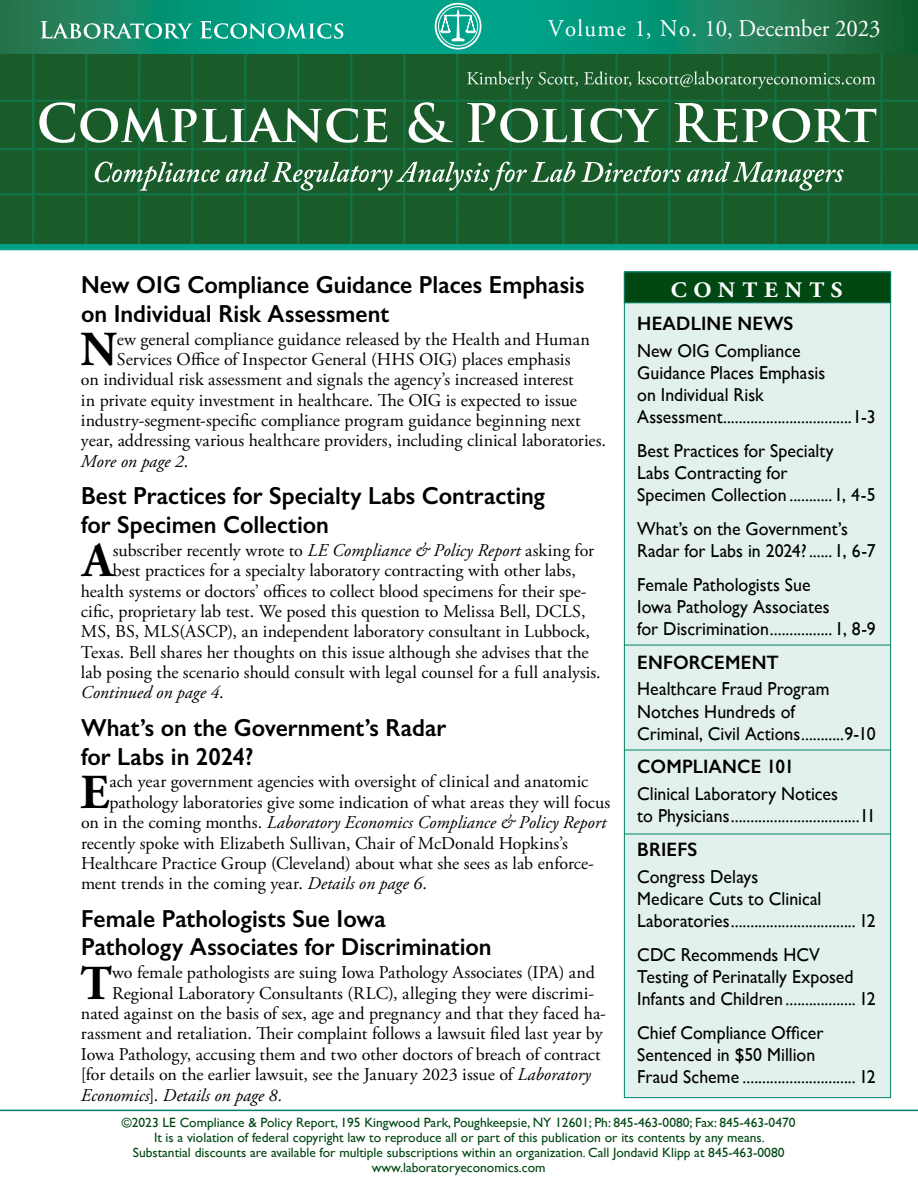
<style>
.page{position:relative;width:918px;height:1188px;background:#fff}
.page>*{position:absolute;margin:0;border:0;box-sizing:border-box;transform-origin:0 0}
.t1{font:700 48.75px "Adobe Garamond Pro";color:#000}
.t2{font:600 24.75px/28.5px "Gill Sans";color:#000;scale:.95 1}
.t3{font:24px "Adobe Garamond Pro";color:#fff;scale:.95 1}
.t4{font:700 22.05px "Adobe Garamond Pro";letter-spacing:.3em;color:#fff;scale:1.05 1}
.t5{font:600 19.5px "Gill Sans";letter-spacing:.01em;color:#000;scale:.95 1}
.t6{font:18.75px/22.2px "Gill Sans";color:#000;scale:.95 1}
.t7{font:18px "Adobe Garamond Pro";color:#000}
.t8{font:italic 18px "Adobe Garamond Pro";color:#000}
.t9{font:13.5px/15px "Gill Sans";color:#004712;text-align:center}
.s1{font-style:normal}
.s2{font-style:italic}
</style>
<div class="page">
<svg style="left:0;top:0;width:918px;height:52px;background:#0e8e6d"></svg>
<div style="left:0;top:244px;width:918px;height:6px;background:#00a389"></div>
<svg style="left:0;top:52px;width:918px;height:192px;background:#2a6a3c"></svg>
<svg style="left:40px;top:21px;width:153px;height:18px;background:#56a990"></svg>
<svg style="left:200px;top:21px;width:143px;height:18px;background:#44b8a4"></svg>
<svg style="left:440px;top:10px;width:36px;height:31px"></svg>
<div style="left:438px;top:6px;width:40px;height:40px;border:1px solid #fff;border-radius:50%"></div>
<div style="left:435px;top:3px;width:46px;height:47px;border:2px solid #fff;border-radius:50%"></div>
<div style="left:624px;top:271px;width:267px;height:827px;background:#e2f1ee;border:1px solid #008066"></div>
<div style="left:624px;top:272px;width:267px;height:31px;background:#004712;border:1px solid #008066"></div>
<hr style="left:624px;top:645px;width:267px;height:1px;background:#008066">
<hr style="left:0;top:1110px;width:918px;height:1px;background:#008066">
<hr style="left:624px;top:750px;width:266px;height:1px;background:#008066">
<hr style="left:624px;top:834px;width:267px;height:1px;background:#008066">
<h3 class="t3" style="left:548px;top:14px;width:351px">Volume 1, No. 10, December 2023</h3>
<h2 class="t2" style="left:81px;top:270px;width:532px">New OIG Compliance Guidance Places Emphasis on Individual Risk Assessment</h2>
<h1 class="t1" style="left:80px;top:321px;width:38px">N</h1>
<p class="t7" style="left:117px;top:328px;width:475px">ew general compliance guidance released by the Health and Human</p>
<p class="t4" style="left:671px;top:277px;width:165px">CONTENTS</p>
<p class="t5" style="left:637px;top:312px;width:166px">HEADLINE NEWS</p>
<p class="t6" style="left:637px;top:339px;width:253px">New OIG Compliance<br>Guidance Places Emphasis<br>on Individual Risk<br>Assessment.................................1-3</p>
<p class="t6" style="left:637px;top:439px;width:253px">Best Practices for Specialty<br>Labs Contracting for<br>Specimen Collection ...........1, 4-5</p>
<p class="t6" style="left:637px;top:517px;width:253px">What’s on the Government’s<br>Radar for Labs in 2024?......1, 6-7</p>
<p class="t6" style="left:637px;top:573px;width:253px">Female Pathologists Sue<br>Iowa Pathology Associates<br>for Discrimination................ 1, 8-9</p>
<p class="t5" style="left:637px;top:650px;width:151px">ENFORCEMENT</p>
<p class="t6" style="left:637px;top:678px;width:253px">Healthcare Fraud Program<br>Notches Hundreds of<br>Criminal, Civil Actions...........9-10</p>
<p class="t5" style="left:637px;top:755px;width:167px">COMPLIANCE 101</p>
<p class="t6" style="left:637px;top:783px;width:253px">Clinical Laboratory Notices<br>to Physicians.................................11</p>
<p class="t5" style="left:637px;top:838px;width:65px">BRIEFS</p>
<p class="t6" style="left:637px;top:865px;width:253px">Congress Delays<br>Medicare Cuts to Clinical<br>Laboratories................................ 12</p>
<p class="t6" style="left:637px;top:943px;width:253px">CDC Recommends HCV<br>Testing of Perinatally Exposed<br>Infants and Children .................. 12</p>
<p class="t6" style="left:637px;top:1021px;width:253px">Chief Compliance Officer<br>Sentenced in $50 Million<br>Fraud Scheme ............................. 12</p>
<p class="t9" style="left:122px;top:1115px;width:675px">©2023 LE Compliance &amp; Policy Report, 195 Kingwood Park, Poughkeepsie, NY 12601; Ph: 845-463-0080; Fax: 845-463-0470<br>It is a violation of federal copyright law to reproduce all or part of this publication or its contents by any means.<br>Substantial discounts are available for multiple subscriptions within an organization. Call Jondavid Klipp at 845-463-0080 www.laboratoryeconomics.com</p>
<p class="t7" style="left:117px;top:348px;width:455px">Services Office of Inspector General (HHS OIG) places emphasis</p>
<p class="t7" style="left:81px;top:369px;width:494px">on individual risk assessment and signals the agency’s increased interest</p>
<p class="t7" style="left:81px;top:389px;width:498px">in private equity investment in healthcare. The OIG is expected to issue</p>
<p class="t7" style="left:81px;top:410px;width:501px">industry-segment-specific compliance program guidance beginning next</p>
<p class="t7" style="left:81px;top:430px;width:527px">year, addressing various healthcare providers, including clinical laboratories.</p>
<p class="t8" style="left:81px;top:450px;width:109px">More on page 2<span class="s1">.</span></p>
<h2 class="t2" style="left:81px;top:482px;width:490px">Best Practices for Specialty Labs Contracting for Specimen Collection</h2>
<h1 class="t1" style="left:82px;top:532px;width:32px">A</h1>
<p class="t7" style="left:113px;top:539px;width:483px">subscriber recently wrote to <span class="s2">LE Compliance &amp; Policy Report</span> asking for</p>
<p class="t7" style="left:113px;top:560px;width:465px">best practices for a specialty laboratory contracting with other labs,</p>
<p class="t7" style="left:81px;top:580px;width:507px">health systems or doctors’ offices to collect blood specimens for their spe-</p>
<p class="t7" style="left:81px;top:600px;width:506px">cific, proprietary lab test. We posed this question to Melissa Bell, DCLS,</p>
<p class="t7" style="left:81px;top:621px;width:511px">MS, BS, MLS(ASCP), an independent laboratory consultant in Lubbock,</p>
<p class="t7" style="left:81px;top:641px;width:509px">Texas. Bell shares her thoughts on this issue although she advises that the</p>
<p class="t7" style="left:81px;top:662px;width:521px">lab posing the scenario should consult with legal counsel for a full analysis.</p>
<p class="t8" style="left:81px;top:682px;width:144px">Continued on page 4<span class="s1">.</span></p>
<h2 class="t2" style="left:81px;top:713px;width:386px">What’s on the Government’s Radar for Labs in 2024?</h2>
<h1 class="t1" style="left:81px;top:764px;width:30px">E</h1>
<p class="t7" style="left:109px;top:771px;width:480px">ach year government agencies with oversight of clinical and anatomic</p>
<p class="t7" style="left:109px;top:791px;width:502px">pathology laboratories give some indication of what areas they will focus</p>
<p class="t8" style="left:81px;top:812px;width:527px"><span class="s1">on in the coming months.</span> Laboratory Economics Compliance &amp; Policy Report</p>
<p class="t7" style="left:81px;top:832px;width:488px">recently spoke with Elizabeth Sullivan, Chair of McDonald Hopkins’s</p>
<p class="t7" style="left:81px;top:852px;width:515px">Healthcare Practice Group (Cleveland) about what she sees as lab enforce-</p>
<p class="t7" style="left:81px;top:873px;width:347px">ment trends in the coming year. <span class="s2">Details on page 6</span>.</p>
<h2 class="t2" style="left:81px;top:904px;width:434px">Female Pathologists Sue Iowa<br>Pathology Associates for Discrimination</h2>
<h1 class="t1" style="left:81px;top:955px;width:33px">T</h1>
<p class="t7" style="left:112px;top:962px;width:484px">wo female pathologists are suing Iowa Pathology Associates (IPA) and</p>
<p class="t7" style="left:112px;top:982px;width:484px">Regional Laboratory Consultants (RLC), alleging they were discrimi-</p>
<p class="t7" style="left:81px;top:1002px;width:527px">nated against on the basis of sex, age and pregnancy and that they faced ha-</p>
<p class="t7" style="left:81px;top:1023px;width:523px">rassment and retaliation. Their complaint follows a lawsuit filed last year by</p>
<p class="t7" style="left:81px;top:1043px;width:521px">Iowa Pathology, accusing them and two other doctors of breach of contract</p>
<p class="t7" style="left:81px;top:1064px;width:511px">[for details on the earlier lawsuit, see the January 2023 issue of <span class="s2">Laboratory</span></p>
<p class="t8" style="left:81px;top:1084px;width:203px">Economics<span class="s1">].</span> Details on page 8.</p>
</div>
